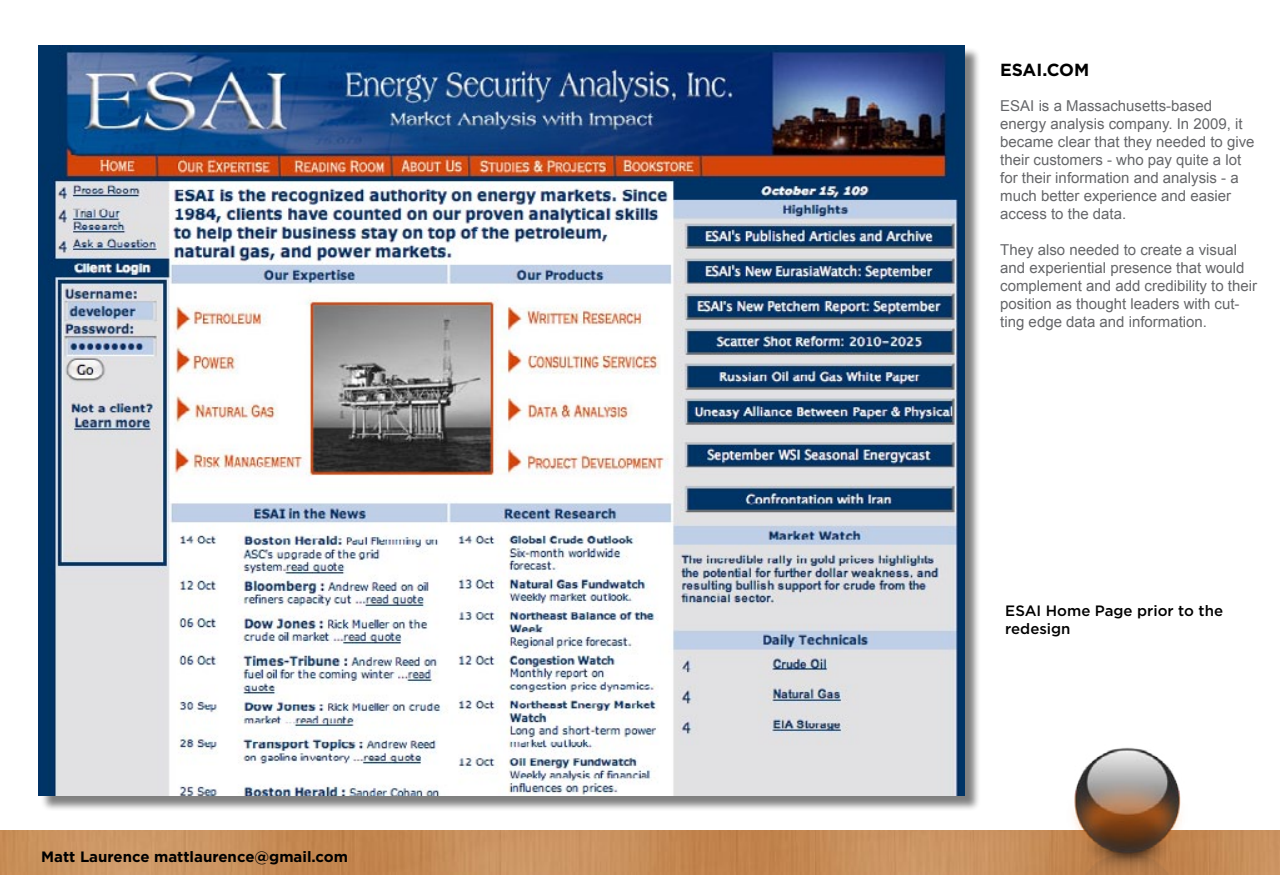
<style>
.page{position:relative;width:1280px;height:875px;background:#fff}
.page>*{position:absolute;margin:0;border:0;box-sizing:border-box;transform-origin:0 0}
.t1{font:700 17.5px "Gotham";color:#000}
.t2{font:15px/18px "Arial";color:#656669}
.t3{font:700 15px "Gotham";color:#000}
.t4{font:500 15px/18px "Gotham";color:#000}
</style>
<div class="page">
<img style="left:0;top:830px;width:1280px;height:45px">
<img style="left:1045px;top:747px;width:150px;height:128px">
<div style="left:41px;top:47px;width:940px;height:764px;background:#000;opacity:.5"></div>
<img style="left:39px;top:45px;width:926px;height:750px">
<p class="t3" style="left:41px;top:848px;width:308px">Matt Laurence mattlaurence@gmail.com</p>
<p class="t1" style="left:1000px;top:59px;width:91px">ESAI.COM</p>
<p class="t2" style="left:1000px;top:97px;width:256px">ESAI is a Massachusetts-based energy analysis company. In 2009, it became clear that they needed to give their customers - who pay quite a lot for their information and analysis - a much better experience and easier access to the data.</p>
<p class="t2" style="left:1000px;top:241px;width:258px">They also needed to create a visual and experiential presence that would complement and add credibility to their position as thought leaders with cut&shy;ting edge data and information.</p>
<p class="t4" style="left:1005px;top:601px;width:219px">ESAI Home Page prior to the redesign</p>
</div>
